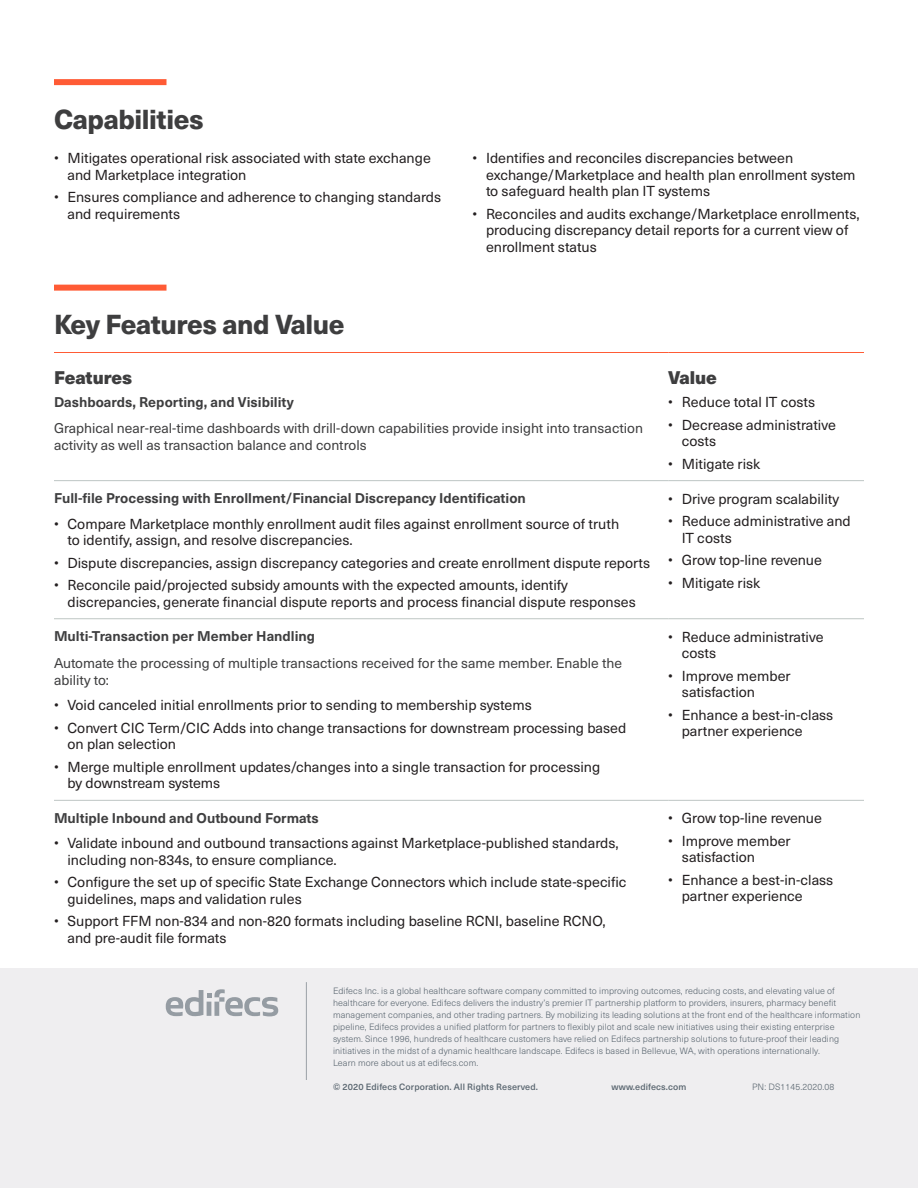
<style>
.page{position:relative;width:918px;height:1188px;background:#fff}
.page>*{position:absolute;margin:0;border:0;box-sizing:border-box;transform-origin:0 0}
.H2_Full_Width{font:800 27px "Neue Haas Unica Pro";letter-spacing:-.015em;color:#3e3e3f}
.Table_Head_Black{font:900 18px "Neue Haas Unica Pro";color:#3e3e3f}
.t1{font:14.25px/16.5px "Neue Haas Unica Pro";color:#231f20}
.body{font:13.8px/17.2px "Neue Haas Unica Pro";color:#3e3e3f}
.Support_Body_Bold{font:700 13.8px "Neue Haas Unica Pro";color:#3e3e3f}
.t2{font:300 9px/12px "Neue Haas Unica Pro";letter-spacing:.01em;color:#5a6670}
.t3{font:500 9px "Neue Haas Unica Pro";letter-spacing:.01em;color:#5a6670}
</style>
<div class="page">
<div style="left:0;top:968px;width:918px;height:220px;background:#efeef0"></div>
<svg style="left:166px;top:989px;width:112px;height:27px"></svg>
<hr style="left:306px;top:982px;width:1px;height:98px;background:#9aa0a7">
<div style="left:54px;top:79px;width:112px;height:6px;background:#ff5b35"></div>
<div style="left:54px;top:285px;width:112px;height:6px;background:#ff5b35"></div>
<hr style="left:54px;top:480px;width:614px;height:1px;background:#bec6c4">
<hr style="left:668px;top:480px;width:196px;height:1px;background:#bec6c4">
<hr style="left:54px;top:618px;width:614px;height:1px;background:#bec6c4">
<hr style="left:668px;top:618px;width:196px;height:1px;background:#bec6c4">
<hr style="left:54px;top:800px;width:614px;height:1px;background:#bec6c4">
<hr style="left:668px;top:800px;width:196px;height:1px;background:#bec6c4">
<hr style="left:54px;top:352px;width:614px;height:1px;background:#ff5b35">
<hr style="left:668px;top:352px;width:196px;height:1px;background:#ff5b35">
<p class="H2_Full_Width" style="left:54px;top:102px;width:151px">Capabilities</p>
<p class="t1" style="left:68px;top:150px;width:365px;text-indent:-14px">• Mitigates operational risk associated with state exchange and Marketplace integration</p>
<p class="t1" style="left:68px;top:189px;width:375px;text-indent:-14px">• Ensures compliance and adherence to changing standards and requirements</p>
<p class="t1" style="left:486px;top:150px;width:371px;text-indent:-14px">• Identifies and reconciles discrepancies between exchange/Marketplace and health plan enrollment system to safeguard health plan IT systems</p>
<p class="t1" style="left:486px;top:206px;width:375px;text-indent:-14px">• Reconciles and audits exchange/Marketplace enrollments, producing discrepancy detail reports for a current view of enrollment status</p>
<p class="H2_Full_Width" style="left:54px;top:308px;width:292px">Key Features and Value</p>
<p class="Table_Head_Black" style="left:54px;top:366px;width:80px">Features</p>
<p class="Table_Head_Black" style="left:668px;top:366px;width:50px">Value</p>
<p class="Support_Body_Bold" style="left:54px;top:394px;width:241px">Dashboards, Reporting, and Visibility</p>
<p class="body" style="left:54px;top:420px;width:591px">Graphical near-real-time dashboards with drill-down capabilities provide insight into transaction activity as well as transaction balance and controls</p>
<p class="t1" style="left:668px;top:394px;width:148px">• Reduce total IT costs</p>
<p class="t1" style="left:682px;top:417px;width:156px;text-indent:-14px">• Decrease administrative costs</p>
<p class="t1" style="left:668px;top:456px;width:94px">• Mitigate risk</p>
<p class="Support_Body_Bold" style="left:54px;top:490px;width:473px">Full-file Processing with Enrollment/Financial Discrepancy Identification</p>
<p class="t1" style="left:68px;top:516px;width:553px;text-indent:-14px">• Compare Marketplace monthly enrollment audit files against enrollment source of truth to identify, assign, and resolve discrepancies.</p>
<p class="t1" style="left:54px;top:555px;width:598px">• Dispute discrepancies, assign discrepancy categories and create enrollment dispute reports</p>
<p class="t1" style="left:68px;top:577px;width:570px;text-indent:-14px">• Reconcile paid/projected subsidy amounts with the expected amounts, identify discrepancies, generate financial dispute reports and process financial dispute responses</p>
<p class="Support_Body_Bold" style="left:54px;top:628px;width:263px">Multi-Transaction per Member Handling</p>
<p class="body" style="left:54px;top:654px;width:570px">Automate the processing of multiple transactions received for the same member. Enable the ability to:</p>
<p class="t1" style="left:54px;top:697px;width:479px">• Void canceled initial enrollments prior to sending to membership systems</p>
<p class="t1" style="left:68px;top:720px;width:560px;text-indent:-14px">• Convert CIC Term/CIC Adds into change transactions for downstream processing based on plan selection</p>
<p class="t1" style="left:68px;top:759px;width:534px;text-indent:-14px">• Merge multiple enrollment updates/changes into a single transaction for processing by downstream systems</p>
<p class="Support_Body_Bold" style="left:54px;top:810px;width:266px">Multiple Inbound and Outbound Formats</p>
<p class="t1" style="left:68px;top:835px;width:553px;text-indent:-14px">• Validate inbound and outbound transactions against Marketplace-published standards, including non-834s, to ensure compliance.</p>
<p class="t1" style="left:68px;top:874px;width:561px;text-indent:-14px">• Configure the set up of specific State Exchange Connectors which include state-specific guidelines, maps and validation rules</p>
<p class="t1" style="left:68px;top:913px;width:540px;text-indent:-14px">• Support FFM non-834 and non-820 formats including baseline RCNI, baseline RCNO, and pre-audit file formats</p>
<p class="t1" style="left:668px;top:490px;width:173px">• Drive program scalability</p>
<p class="t1" style="left:682px;top:513px;width:171px;text-indent:-14px">• Reduce administrative and<br>IT costs</p>
<p class="t1" style="left:668px;top:552px;width:155px">• Grow top-line revenue</p>
<p class="t1" style="left:668px;top:574px;width:94px">• Mitigate risk</p>
<p class="t1" style="left:682px;top:629px;width:143px;text-indent:-14px">• Reduce administrative costs</p>
<p class="t1" style="left:682px;top:668px;width:110px;text-indent:-14px">• Improve member satisfaction</p>
<p class="t1" style="left:682px;top:707px;width:153px;text-indent:-14px">• Enhance a best-in-class partner experience</p>
<p class="t1" style="left:668px;top:810px;width:155px">• Grow top-line revenue</p>
<p class="t1" style="left:682px;top:833px;width:110px;text-indent:-14px">• Improve member satisfaction</p>
<p class="t1" style="left:682px;top:872px;width:153px;text-indent:-14px">• Enhance a best-in-class partner experience</p>
<p class="t2" style="left:333px;top:984px;width:529px">Edifecs Inc. is a global healthcare software company committed to improving outcomes, reducing costs, and elevating value of healthcare for everyone. Edifecs delivers the industry’s premier IT partnership platform to providers, insurers, pharmacy benefit management companies, and other trading partners. By mobilizing its leading solutions at the front end of the healthcare information pipeline, Edifecs provides a unified platform for partners to flexibly pilot and scale new initiatives using their existing enterprise system. Since 1996, hundreds of healthcare customers have relied on Edifecs partnership solutions to future-proof their leading initiatives in the midst of a dynamic healthcare landscape. Edifecs is based in Bellevue, WA, with operations internationally.<br>Learn more about us at edifecs.com.</p>
<p class="t3" style="left:333px;top:1081px;width:206px">© 2020 Edifecs Corporation. All Rights Reserved.</p>
<p class="t3" style="left:612px;top:1081px;width:76px">www.edifecs.com</p>
<p class="t2" style="left:752px;top:1080px;width:84px">PN: DS1145.2020.08</p>
</div>
